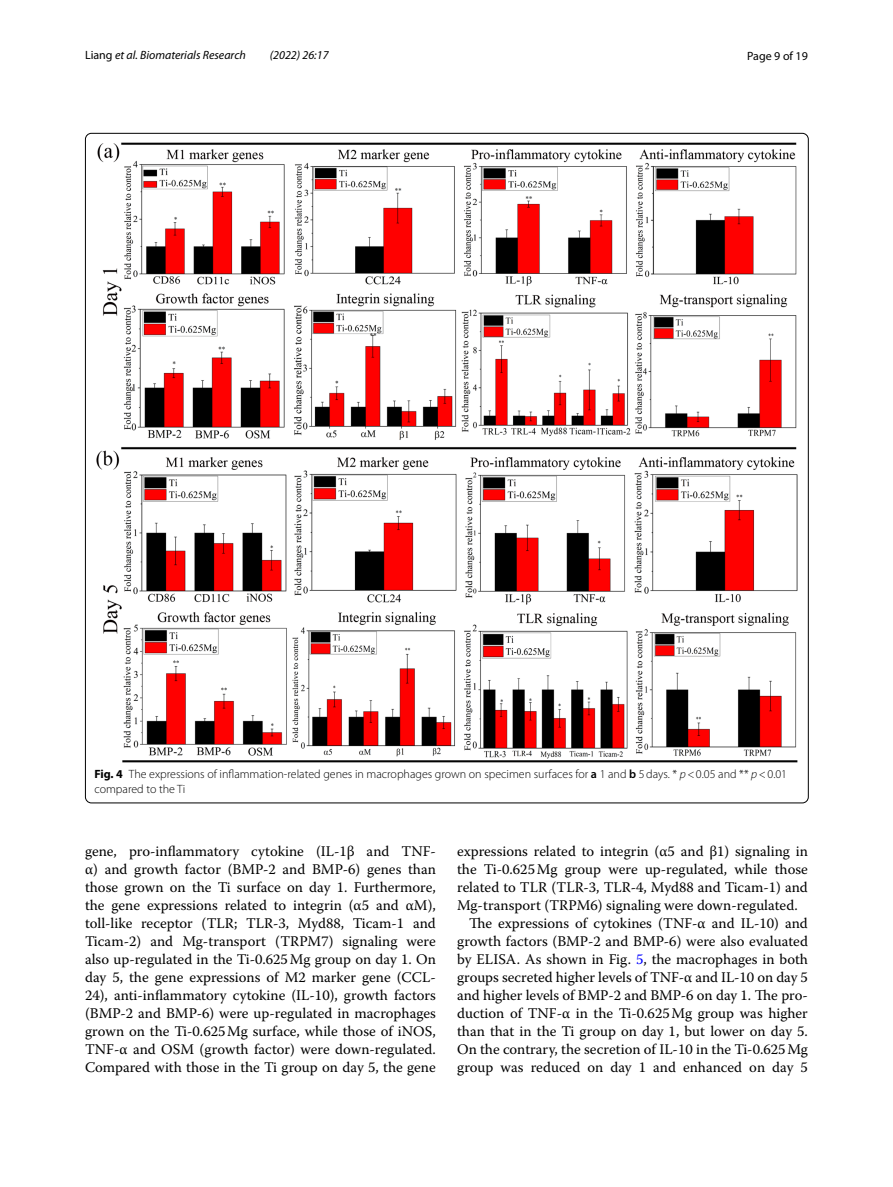
<style>
.page{position:relative;width:893px;height:1187px;background:#fff}
.page>*{position:absolute;margin:0;border:0;box-sizing:border-box;transform-origin:0 0}
.t1{font:14.7px/18px "Warnock Pro";color:#000;text-align:justify}
.t2{font:300 12px/15px "Myriad Pro";color:#000}
.t3{font:italic 12px "Myriad Pro";color:#000}
.t4{font:12px "Myriad Pro";color:#000}
.s1{font-style:normal}
.s2{font-weight:700}
.s3{font-weight:600}
.s4{font-style:italic}
.s5{color:#00f}
</style>
<div class="page">
<img style="left:97px;top:142px;width:700px;height:621px">
<p class="t3" style="left:85px;top:48px;width:162px"><span class="s1">Liang</span> et al. Biomaterials Research</p>
<p class="t3" style="left:270px;top:48px;width:60px">(2022) 26:17</p>
<p class="t4" style="left:747px;top:48px;width:62px">Page 9 of 19</p>
<p class="t2" style="left:94px;top:766px;width:694px"><span class="s2">Fig. 4</span> The expressions of inflammation-related genes in macrophages grown on specimen surfaces for <span class="s3">a</span> 1 and <span class="s3">b</span> 5days. * <span class="s4">p</span>&lt;0.05 and ** <span class="s4">p</span>&lt;0.01 compared to the Ti</p>
<p class="t1" style="left:85px;top:841px;width:352px">gene, pro-inflammatory cytokine (IL-1β and TNF&shy;α) and growth factor (BMP-2 and BMP-6) genes than those grown on the Ti surface on day 1. Furthermore, the gene expressions related to integrin (α5 and αM), toll-like receptor (TLR; TLR-3, Myd88, Ticam-1 and Ticam-2) and Mg-transport (TRPM7) signaling were also up-regulated in the Ti-0.625Mg group on day 1. On day 5, the gene expressions of M2 marker gene (CCL-24), anti-inflammatory cytokine (IL-10), growth factors (BMP-2 and BMP-6) were up-regulated in macrophages grown on the Ti-0.625Mg surface, while those of iNOS, TNF-α and OSM (growth factor) were down-regulated.<br>Compared with those in the Ti group on day 5, the gene</p>
<p class="t1" style="left:457px;top:841px;width:352px">expressions related to integrin (α5 and β1) signaling in</p>
<p class="t1" style="left:457px;top:859px;width:352px">the Ti-0.625Mg group were up-regulated, while those</p>
<p class="t1" style="left:457px;top:877px;width:352px">related to TLR (TLR-3, TLR-4, Myd88 and Ticam-1) and</p>
<p class="t1" style="left:457px;top:895px;width:342px">Mg-transport (TRPM6) signaling were down-regulated.</p>
<p class="t1" style="left:469px;top:913px;width:340px">The expressions of cytokines (TNF-α and IL-10) and</p>
<p class="t1" style="left:457px;top:931px;width:352px">growth factors (BMP-2 and BMP-6) were also evaluated</p>
<p class="t1" style="left:457px;top:949px;width:352px">by ELISA. As shown in Fig. <span class="s5">5</span>, the macrophages in both</p>
<p class="t1" style="left:457px;top:967px;width:352px">groups secreted higher levels of TNF-α and IL-10 on day 5</p>
<p class="t1" style="left:457px;top:985px;width:352px">and higher levels of BMP-2 and BMP-6 on day 1. The pro-</p>
<p class="t1" style="left:457px;top:1003px;width:352px">duction of TNF-α in the Ti-0.625Mg group was higher</p>
<p class="t1" style="left:457px;top:1021px;width:352px">than that in the Ti group on day 1, but lower on day 5.</p>
<p class="t1" style="left:457px;top:1039px;width:352px">On the contrary, the secretion of IL-10 in the Ti-0.625Mg</p>
<p class="t1" style="left:457px;top:1057px;width:352px">group was reduced on day 1 and enhanced on day 5</p>
</div>
